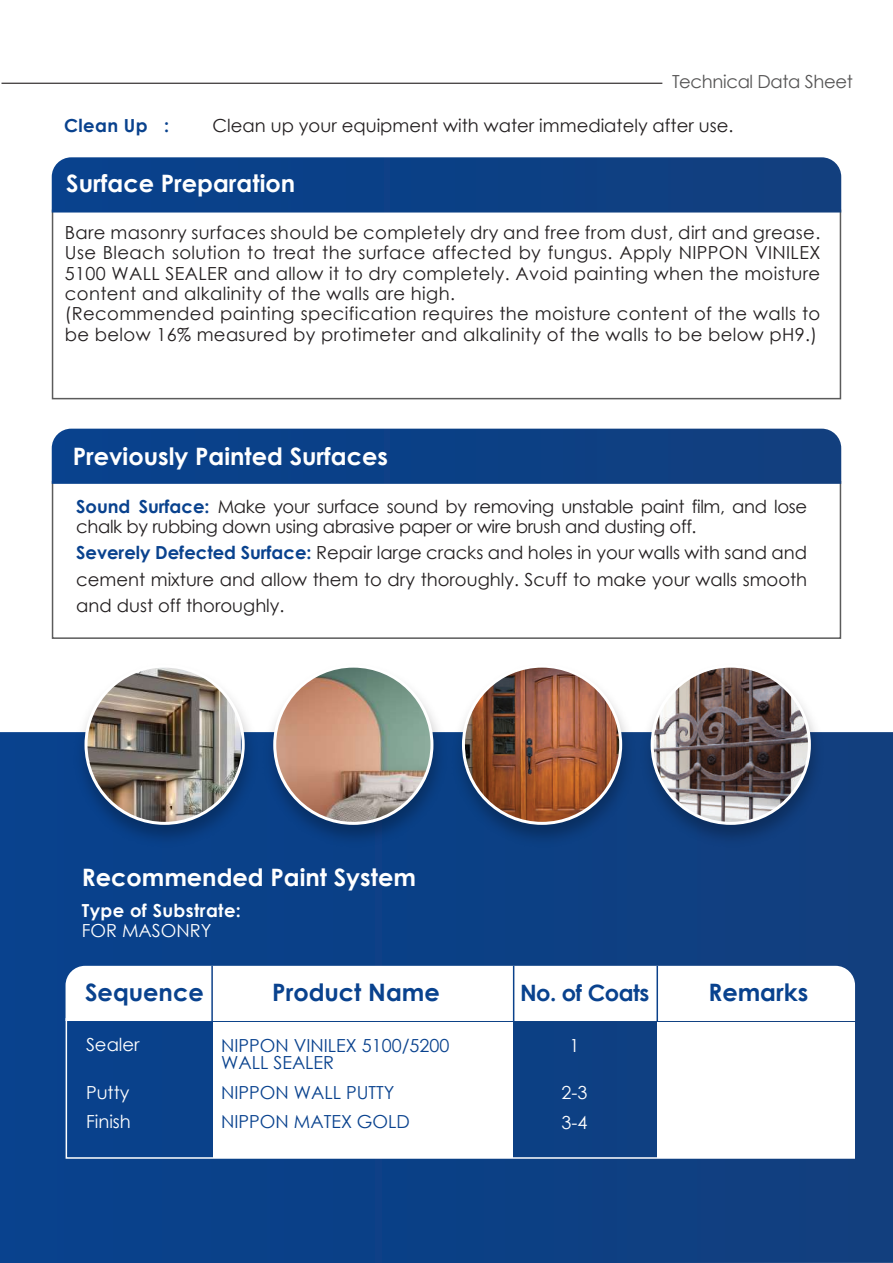
<style>
.page{position:relative;width:893px;height:1263px;background:#fff}
.page>*{position:absolute;margin:0;border:0;box-sizing:border-box;transform-origin:0 0}
.t1{font:700 24px "Century Gothic";color:#fff}
.t2{font:700 24px "Century Gothic";color:#09428e}
.t3{font:700 22.5px "Century Gothic";letter-spacing:-.02em;color:#09428e}
.t4{font:18px/20.2px "Century Gothic";letter-spacing:.02em;color:#231f20}
.t5{font:18px/20.2px "Century Gothic";letter-spacing:-.02em;color:#231f20}
.t6{font:18px/17.4px "Century Gothic";color:#09428e}
.t7{font:18px "Century Gothic";color:#231f20}
.t8{font:18px/29.2px "Century Gothic";color:#fff}
.t9{font:18px "Century Gothic";letter-spacing:-.02em;color:#565555}
.t10{font:700 18px "Century Gothic";letter-spacing:.02em;color:#fff}
.t11{font:700 18px "Century Gothic";letter-spacing:.02em;color:#09428e}
.s1{font-weight:700;color:#09428e}
</style>
<div class="page">
<hr style="left:2px;top:83px;width:660px;height:1px;background:#231f20">
<div style="left:52px;top:210px;width:789px;height:189px;border:2px solid #5b5b5b"></div>
<div style="left:52px;top:157px;width:789px;height:56px;background:#0a4086"></div>
<div style="left:52px;top:481px;width:789px;height:158px;border:2px solid #5b5b5b"></div>
<div style="left:52px;top:429px;width:789px;height:55px;background:#0a4086"></div>
<div style="left:0;top:732px;width:893px;height:531px;background:#0a4086"></div>
<img style="left:68px;top:713px;width:188px;height:141px">
<img style="left:86px;top:669px;width:155px;height:154px">
<div style="left:85px;top:665px;width:160px;height:160px;border:3px solid #fff;border-radius:50%"></div>
<img style="left:256px;top:698px;width:189px;height:156px">
<img style="left:275px;top:666px;width:157px;height:157px;border-radius:79px">
<div style="left:273px;top:665px;width:160px;height:160px;border:3px solid #fff;border-radius:50%"></div>
<img style="left:445px;top:699px;width:189px;height:155px">
<img style="left:463px;top:666px;width:158px;height:157px;border-radius:79px">
<div style="left:462px;top:665px;width:160px;height:160px;border:3px solid #fff;border-radius:50%"></div>
<img style="left:634px;top:699px;width:197px;height:155px">
<img style="left:652px;top:666px;width:157px;height:157px;border-radius:79px">
<div style="left:651px;top:665px;width:160px;height:160px;border:3px solid #fff;border-radius:50%"></div>
<div style="left:65px;top:1017px;width:791px;height:142px;background:#0c418a"></div>
<svg style="left:66px;top:966px;width:789px;height:55px"></svg>
<hr style="left:211px;top:966px;width:2px;height:55px;background:#fff">
<hr style="left:513px;top:966px;width:1px;height:55px;background:#fff">
<hr style="left:656px;top:966px;width:2px;height:55px;background:#fff">
<div style="left:658px;top:1023px;width:197px;height:135px;background:#fff"></div>
<div style="left:213px;top:1023px;width:300px;height:135px;background:#fff"></div>
<p class="t9" style="left:672px;top:69px;width:182px">Technical Data Sheet</p>
<p class="t11" style="left:64px;top:112px;width:107px">Clean Up :</p>
<p class="t7" style="left:213px;top:113px;width:522px">Clean up your equipment with water immediately after use.</p>
<h1 class="t1" style="left:66px;top:166px;width:230px">Surface Preparation</h1>
<p class="t4" style="left:65px;top:222px;width:757px">Bare masonry surfaces should be completely dry and free from dust, dirt and grease.<br>Use Bleach solution to treat the surface affected by fungus. Apply NIPPON VINILEX 5100 WALL SEALER and allow it to dry completely. Avoid painting when the moisture content and alkalinity of the walls are high.<br>(Recommended painting specification requires the moisture content of the walls to be below 16% measured by protimeter and alkalinity of the walls to be below pH9.)</p>
<h1 class="t1" style="left:73px;top:438px;width:317px">Previously Painted Surfaces</h1>
<p class="t5" style="left:76px;top:496px;width:733px"><span class="s1">Sound Surface:</span> Make your surface sound by removing unstable paint film, and lose chalk by rubbing down using abrasive paper or wire brush and dusting off.</p>
<p class="t4" style="left:76px;top:539px;width:733px;line-height:26.4px;text-align:justify"><span class="s1">Severely Defected Surface:</span> Repair large cracks and holes in your walls with sand and cement mixture and allow them to dry thoroughly. Scuff to make your walls smooth and dust off thoroughly.</p>
<h1 class="t1" style="left:82px;top:859px;width:336px">Recommended Paint System</h1>
<p class="t10" style="left:82px;top:896px;width:161px">Type of Substrate:</p>
<p class="t8" style="left:82px;top:915px;width:131px">FOR MASONRY</p>
<h1 class="t2" style="left:85px;top:974px;width:120px">Sequence</h1>
<p class="t8" style="left:86px;top:1030px;width:55px">Sealer</p>
<p class="t8" style="left:86px;top:1077px;width:46px">Putty<br>Finish</p>
<h1 class="t2" style="left:272px;top:974px;width:169px">Product Name</h1>
<p class="t3" style="left:520px;top:976px;width:131px">No. of Coats</p>
<h1 class="t2" style="left:708px;top:974px;width:101px">Remarks</h1>
<p class="t6" style="left:221px;top:1036px;width:230px">NIPPON VINILEX 5100/5200<br>WALL SEALER</p>
<p class="t6" style="left:221px;top:1077px;width:190px;line-height:29.2px">NIPPON WALL PUTTY<br>NIPPON MATEX GOLD</p>
<p class="t8" style="left:570px;top:1030px;width:11px">1</p>
<p class="t8" style="left:562px;top:1078px;width:27px">2-3<br>3-4</p>
</div>
